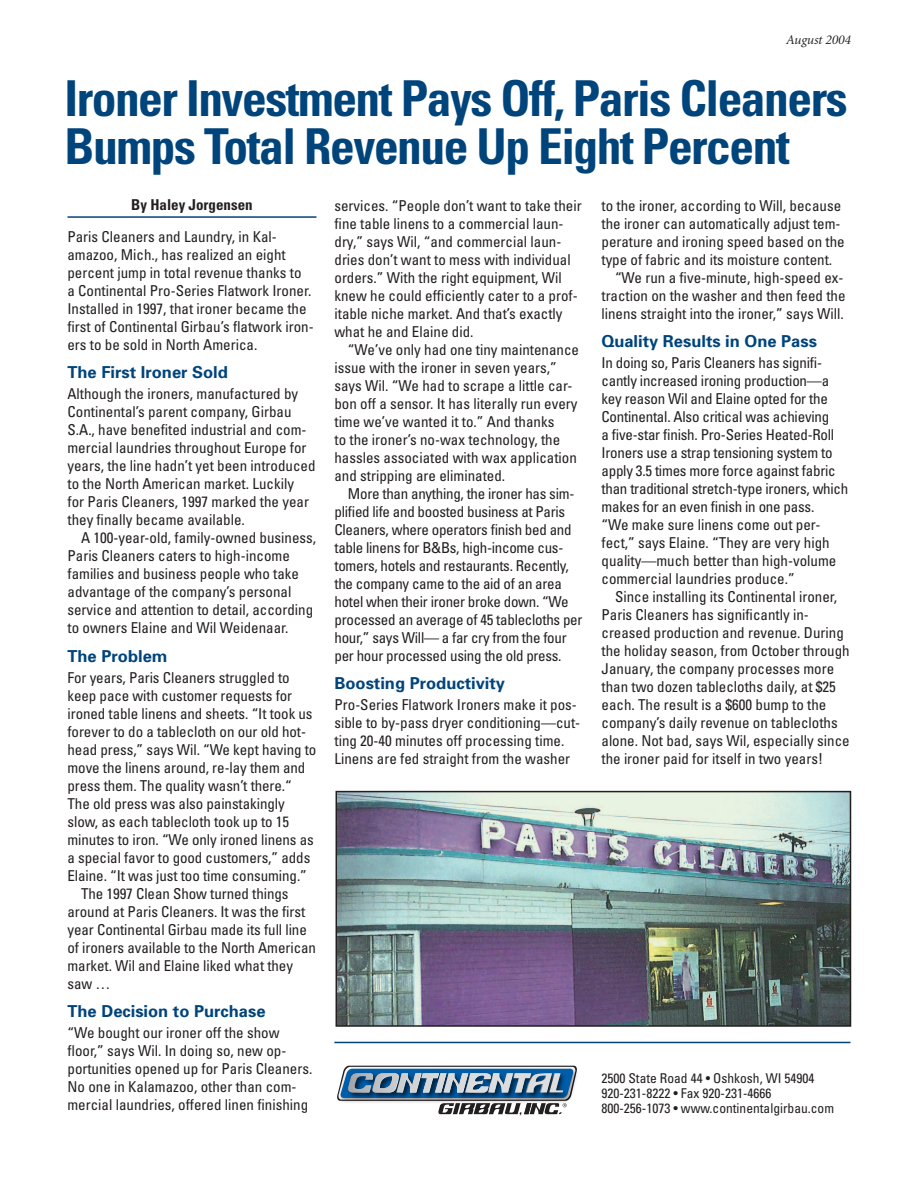
<style>
.page{position:relative;width:918px;height:1188px;background:#fff}
.page>*{position:absolute;margin:0;border:0;box-sizing:border-box;transform-origin:0 0}
.t1{font:700 condensed 49.5px/48px "Univers";letter-spacing:-.03em;color:#00447c}
.t2{font:700 16.5px "Univers";color:#00447c}
.t3{font:condensed 15px/18px "Univers";color:#231f20}
.t4{font:condensed 15px/18px "Univers";letter-spacing:-.02em;color:#231f20}
.t5{font:700 condensed 15px "Univers";color:#231f20}
.t6{font:condensed 13.5px/15px "Univers";color:#231f20}
.t7{font:italic 13.5px "Minion";color:#231f20}
</style>
<div class="page">
<hr style="left:68px;top:216px;width:248px;height:2px;background:#00447c">
<img style="left:347px;top:1065px;width:228px;height:1px">
<svg style="left:337px;top:1066px;width:240px;height:49px"></svg>
<hr style="left:334px;top:1042px;width:517px;height:1px;background:#00447c">
<img style="left:339px;top:794px;width:509px;height:230px">
<div style="left:336px;top:791px;width:515px;height:236px;border:2px solid #231f20"></div>
<p class="t7" style="left:786px;top:33px;width:66px">August 2004</p>
<h1 class="t1" style="left:64px;top:74px;width:785px">Ironer Investment Pays Off, Paris Cleaners<br>Bumps Total Revenue Up Eight Percent</h1>
<p class="t5" style="left:131px;top:196px;width:123px">By Haley Jorgensen</p>
<p class="t3" style="left:67px;top:227px;width:248px">Paris Cleaners and Laundry, in Kal&shy;amazoo, Mich., has realized an eight percent jump in total revenue thanks to<br>a Continental Pro-Series Flatwork Ironer.<br>Installed in 1997, that ironer became the first of Continental Girbau’s flatwork iron&shy;ers to be sold in North America.</p>
<p class="t2" style="left:68px;top:362px;width:162px">The First Ironer Sold</p>
<p class="t3" style="left:68px;top:384px;width:250px">Although the ironers, manufactured by Continental’s parent company, Girbau S.A., have benefited industrial and com&shy;mercial laundries throughout Europe for years, the line hadn’t yet been introduced to the North American market. Luckily<br>for Paris Cleaners, 1997 marked the year they finally became available.</p>
<p class="t3" style="left:68px;top:528px;width:250px;text-indent:14px">A 100-year-old, family-owned business, Paris Cleaners caters to high-income families and business people who take advantage of the company’s personal service and attention to detail, according to owners Elaine and Wil Weidenaar.</p>
<p class="t2" style="left:68px;top:645px;width:101px">The Problem</p>
<p class="t3" style="left:68px;top:668px;width:224px">For years, Paris Cleaners struggled to</p>
<p class="t3" style="left:68px;top:686px;width:226px">keep pace with customer requests for</p>
<p class="t3" style="left:68px;top:704px;width:247px">ironed table linens and sheets. “It took us</p>
<p class="t3" style="left:68px;top:722px;width:240px">forever to do a tablecloth on our old hot-</p>
<p class="t3" style="left:68px;top:740px;width:250px">head press,” says Wil. “We kept having to</p>
<p class="t3" style="left:68px;top:758px;width:239px">move the linens around, re-lay them and</p>
<p class="t3" style="left:68px;top:776px;width:226px">press them. The quality wasn’t there.“</p>
<p class="t3" style="left:68px;top:794px;width:219px">The old press was also painstakingly</p>
<p class="t3" style="left:68px;top:812px;width:223px">slow, as each tablecloth took up to 15</p>
<p class="t3" style="left:68px;top:830px;width:248px">minutes to iron. “We only ironed linens as</p>
<p class="t3" style="left:68px;top:848px;width:244px">a special favor to good customers,” adds</p>
<p class="t3" style="left:68px;top:866px;width:241px">Elaine. “It was just too time consuming.”</p>
<p class="t3" style="left:81px;top:884px;width:209px">The 1997 Clean Show turned things</p>
<p class="t3" style="left:68px;top:902px;width:239px">around at Paris Cleaners. It was the first</p>
<p class="t3" style="left:68px;top:920px;width:241px">year Continental Girbau made its full line</p>
<p class="t3" style="left:68px;top:938px;width:250px">of ironers available to the North American</p>
<p class="t3" style="left:68px;top:956px;width:227px">market. Wil and Elaine liked what they</p>
<p class="t3" style="left:68px;top:974px;width:45px">saw …</p>
<p class="t2" style="left:68px;top:1001px;width:200px">The Decision to Purchase</p>
<p class="t3" style="left:68px;top:1023px;width:246px">“We bought our ironer off the show floor,” says Wil. In doing so, new op&shy;portunities opened up for Paris Cleaners.<br>No one in Kalamazoo, other than com&shy;mercial laundries, offered linen finishing</p>
<p class="t3" style="left:334px;top:196px;width:249px">services. “People don’t want to take their fine table linens to a commercial laun&shy;dry,” says Wil, “and commercial laun&shy;dries don’t want to mess with individual orders.” With the right equipment, Wil knew he could efficiently cater to a prof&shy;itable niche market. And that’s exactly what he and Elaine did.</p>
<p class="t3" style="left:334px;top:340px;width:246px;text-indent:14px">“We’ve only had one tiny maintenance issue with the ironer in seven years,” says Wil. “We had to scrape a little car&shy;bon off a sensor. It has literally run every time we’ve wanted it to.” And thanks<br>to the ironer’s no-wax technology, the hassles associated with wax application and stripping are eliminated.</p>
<p class="t4" style="left:334px;top:484px;width:250px;text-indent:14px">More than anything, the ironer has sim&shy;plified life and boosted business at Paris Cleaners, where operators finish bed and table linens for B&amp;Bs, high-income cus&shy;tomers, hotels and restaurants. Recently, the company came to the aid of an area hotel when their ironer broke down. “We processed an average of 45 tablecloths per hour,” says Will— a far cry from the four per hour processed using the old press.</p>
<p class="t2" style="left:334px;top:673px;width:172px">Boosting Productivity</p>
<p class="t3" style="left:334px;top:696px;width:247px">Pro-Series Flatwork Ironers make it pos&shy;sible to by-pass dryer conditioning—cut&shy;ting 20-40 minutes off processing time.<br>Linens are fed straight from the washer</p>
<p class="t3" style="left:602px;top:196px;width:241px">to the ironer, according to Will, because</p>
<p class="t3" style="left:602px;top:214px;width:241px">the ironer can automatically adjust tem-</p>
<p class="t3" style="left:602px;top:232px;width:245px">perature and ironing speed based on the</p>
<p class="t3" style="left:602px;top:250px;width:232px">type of fabric and its moisture content.</p>
<p class="t3" style="left:615px;top:268px;width:230px">“We run a five-minute, high-speed ex-</p>
<p class="t3" style="left:602px;top:286px;width:246px">traction on the washer and then feed the</p>
<p class="t3" style="left:602px;top:304px;width:244px">linens straight into the ironer,” says Will.</p>
<p class="t2" style="left:602px;top:331px;width:217px">Quality Results in One Pass</p>
<p class="t3" style="left:602px;top:354px;width:248px">In doing so, Paris Cleaners has signifi&shy;cantly increased ironing production—a key reason Wil and Elaine opted for the Continental. Also critical was achieving<br>a five-star finish. Pro-Series Heated-Roll Ironers use a strap tensioning system to apply 3.5 times more force against fabric than traditional stretch-type ironers, which makes for an even finish in one pass.<br>“We make sure linens come out per&shy;fect,” says Elaine. “They are very high quality—much better than high-volume commercial laundries produce.”</p>
<p class="t3" style="left:602px;top:588px;width:250px;text-indent:14px">Since installing its Continental ironer, Paris Cleaners has significantly in&shy;creased production and revenue. During the holiday season, from October through January, the company processes more than two dozen tablecloths daily, at $25 each. The result is a $600 bump to the company’s daily revenue on tablecloths alone. Not bad, says Wil, especially since the ironer paid for itself in two years!</p>
<p class="t6" style="left:602px;top:1071px;width:234px">2500 State Road 44 • Oshkosh, WI 54904<br>920-231-8222 • Fax 920-231-4666<br>800-256-1073 • www.continentalgirbau.com</p>
</div>
